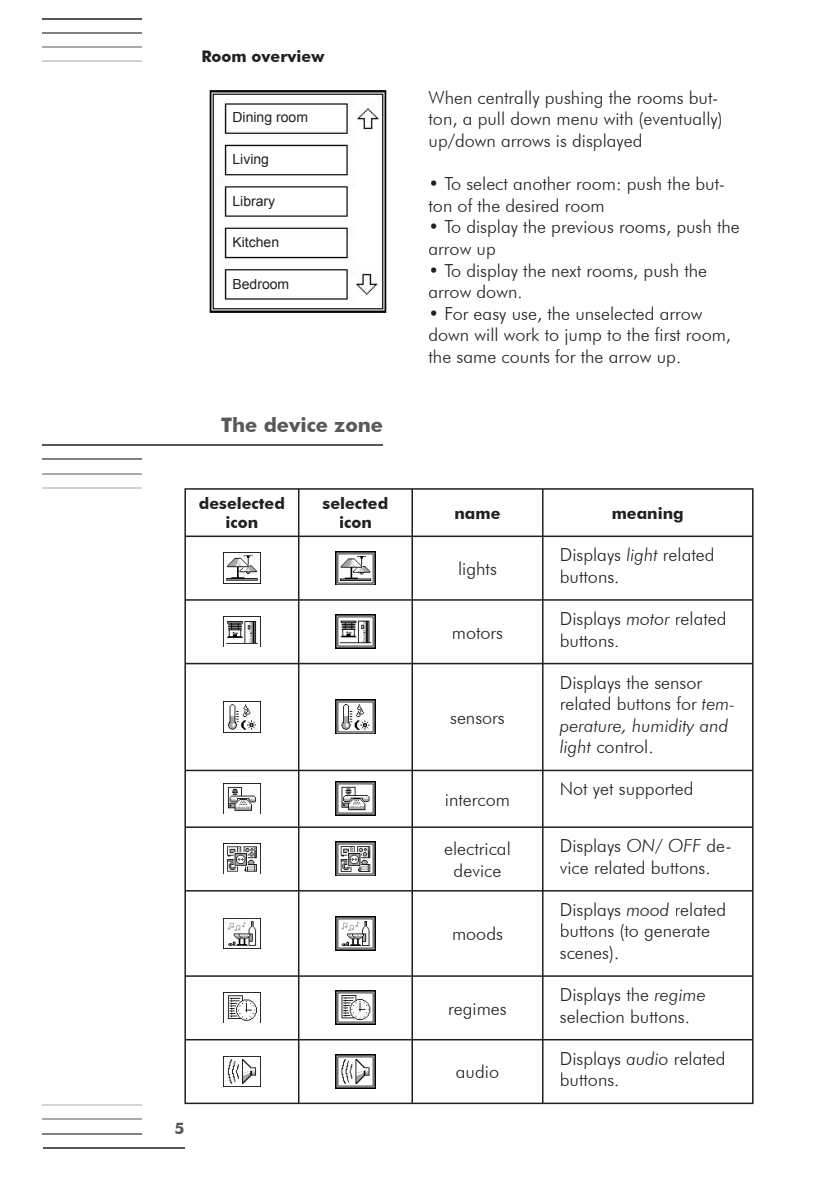
<style>
.page{position:relative;width:840px;height:1191px;background:#fff}
.page>*{position:absolute;margin:0;border:0;box-sizing:border-box;transform-origin:0 0}
.t1{font:700 20px "Futura BT";color:#57585a}
.t2{font:300 18px/21.6px "Futura BT";color:#231f20}
.t3{font:700 16px/19.2px "Futura BT";color:#231f20;text-align:center}
.t4{font:700 16px "Futura BT";color:#57585a}
.t5{font:14px "Arial";color:#231f20}
.s1{font-style:italic}
</style>
<div class="page">
<hr style="left:43px;top:18px;width:99px;height:2px;background:#57585a">
<hr style="left:43px;top:32px;width:99px;height:2px;background:#808285">
<hr style="left:43px;top:47px;width:99px;height:1px;background:#a8a9ad">
<hr style="left:43px;top:61px;width:99px;height:1px;background:#d1d2d4">
<hr style="left:43px;top:1147px;width:141px;height:1px;background:#57585a">
<hr style="left:43px;top:1132px;width:99px;height:2px;background:#808285">
<hr style="left:43px;top:1118px;width:99px;height:2px;background:#a8a9ad">
<hr style="left:43px;top:1104px;width:99px;height:2px;background:#d1d2d4">
<hr style="left:43px;top:444px;width:340px;height:2px;background:#57585a">
<hr style="left:43px;top:459px;width:99px;height:1px;background:#808285">
<hr style="left:43px;top:473px;width:99px;height:1px;background:#a8a9ad">
<hr style="left:43px;top:487px;width:99px;height:1px;background:#d1d2d4">
<img style="left:209px;top:90px;width:177px;height:223px">
<svg style="left:230px;top:110px;width:87px;height:17px"></svg>
<svg style="left:230px;top:235px;width:72px;height:18px"></svg>
<svg style="left:230px;top:277px;width:72px;height:18px"></svg>
<svg style="left:230px;top:193px;width:72px;height:18px"></svg>
<svg style="left:230px;top:152px;width:72px;height:17px"></svg>
<svg style="left:184px;top:488px;width:569px;height:616px"></svg>
<img style="left:223px;top:553px;width:37px;height:30px">
<img style="left:335px;top:551px;width:40px;height:33px">
<img style="left:223px;top:616px;width:37px;height:31px">
<img style="left:335px;top:615px;width:40px;height:33px">
<img style="left:223px;top:701px;width:37px;height:31px">
<img style="left:335px;top:700px;width:40px;height:33px">
<img style="left:223px;top:783px;width:37px;height:31px">
<img style="left:335px;top:781px;width:40px;height:34px">
<img style="left:223px;top:843px;width:37px;height:31px">
<img style="left:335px;top:842px;width:40px;height:33px">
<img style="left:223px;top:918px;width:37px;height:30px">
<img style="left:335px;top:916px;width:40px;height:34px">
<img style="left:223px;top:992px;width:37px;height:31px">
<img style="left:335px;top:990px;width:40px;height:34px">
<img style="left:223px;top:1056px;width:37px;height:30px">
<img style="left:335px;top:1054px;width:40px;height:34px">
<p class="t3" style="left:201px;top:46px;width:124px">Room overview</p>
<p class="t5" style="left:232px;top:107px;width:77px">Dining room</p>
<p class="t5" style="left:232px;top:149px;width:38px">Living</p>
<p class="t5" style="left:232px;top:191px;width:44px">Library</p>
<p class="t5" style="left:232px;top:233px;width:48px">Kitchen</p>
<p class="t5" style="left:232px;top:274px;width:58px">Bedroom</p>
<p class="t1" style="left:221px;top:412px;width:163px">The device zone</p>
<p class="t3" style="left:199px;top:493px;width:87px">deselected icon</p>
<p class="t3" style="left:322px;top:493px;width:67px">selected icon</p>
<p class="t4" style="left:174px;top:1118px;width:11px">5</p>
<p class="t2" style="left:428px;top:86px;width:295px">When centrally pushing the rooms but&shy;ton, a pull down menu with (eventually) up/down arrows is displayed</p>
<p class="t2" style="left:428px;top:173px;width:298px">• To select another room: push the but&shy;ton of the desired room</p>
<p class="t2" style="left:428px;top:216px;width:313px">• To display the previous rooms, push the arrow up</p>
<p class="t2" style="left:428px;top:259px;width:280px">• To display the next rooms, push the arrow down.</p>
<p class="t2" style="left:428px;top:302px;width:304px">• For easy use, the unselected arrow down will work to jump to the first room, the same counts for the arrow up.</p>
<p class="t3" style="left:454px;top:503px;width:47px">name</p>
<p class="t3" style="left:611px;top:503px;width:73px">meaning</p>
<p class="t2" style="left:458px;top:557px;width:40px">lights</p>
<p class="t2" style="left:559px;top:544px;width:156px">Displays <span class="s1">light</span> related buttons.</p>
<p class="t2" style="left:451px;top:621px;width:53px">motors</p>
<p class="t2" style="left:450px;top:706px;width:56px">sensors</p>
<p class="t2" style="left:444px;top:788px;width:67px">intercom</p>
<p class="t2" style="left:559px;top:607px;width:168px">Displays <span class="s1">motor</span> related buttons.</p>
<p class="t2" style="left:559px;top:671px;width:176px">Displays the sensor related buttons for <span class="s1">tem&shy;perature, humidity and light</span> control.</p>
<p class="t2" style="left:559px;top:778px;width:135px">Not yet supported</p>
<p class="t2" style="left:444px;top:837px;width:68px;text-align:center">electrical device</p>
<p class="t2" style="left:559px;top:835px;width:173px">Displays <span class="s1">ON/ OFF</span> de&shy;vice related buttons.</p>
<p class="t2" style="left:452px;top:923px;width:52px">moods</p>
<p class="t2" style="left:448px;top:997px;width:60px">regimes</p>
<p class="t2" style="left:455px;top:1061px;width:45px">audio</p>
<p class="t2" style="left:559px;top:898px;width:168px">Displays <span class="s1">mood</span> related buttons (to generate scenes).</p>
<p class="t2" style="left:559px;top:983px;width:147px">Displays the <span class="s1">regime </span>selection buttons.</p>
<p class="t2" style="left:559px;top:1047px;width:167px">Displays <span class="s1">audio</span> related buttons.</p>
</div>
